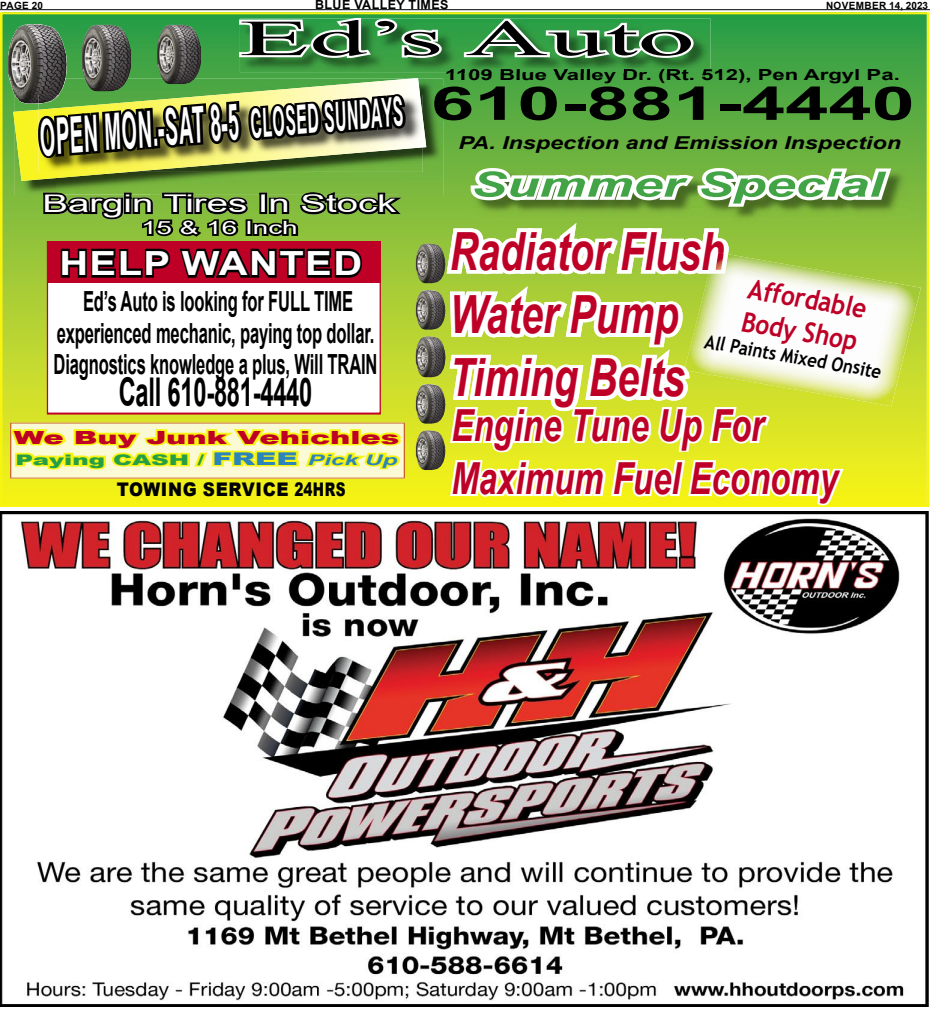
<style>
.page{position:relative;width:930px;height:1013px;background:#fff}
.page>*{position:absolute;margin:0;border:0;box-sizing:border-box;transform-origin:0 0}
.t1{font:italic 700 52.62px/63.2px "Arial";color:#be0027;scale:.75 1}
.t2{font:italic 700 50.5px "Arial";color:#fff;scale:.39 1}
.t3{font:50.5px "Times New Roman";color:#000;scale:2.27 1}
.t4{font:700 46.38px "Arial";color:#000;scale:1.67 1}
.t5{font:italic 700 44.25px/53px "Arial";color:#be0027;scale:.75 1}
.t6{font:700 39.62px "Arial";letter-spacing:-.01em;color:#000;scale:.6 1}
.t7{font:italic 700 34.88px "Arial";color:#42a446;scale:1.52 1}
.t8{font:700 33.25px "Arial";letter-spacing:.035em;color:#fff;scale:1.2 1}
.t9{font:700 27.75px/31.8px "Arial";letter-spacing:-.01em;color:#000;text-align:center;scale:.6 1}
.t10{font:700 27.62px/33.2px "Trebuchet MS";color:#be0027;scale:.87 1}
.t11{font:25px "Arial";color:#fff;scale:1.53 1}
.t12{font:700 19.12px "Trebuchet MS";color:#000;scale:.87 1}
.t13{font:900 18.75px "Arial";letter-spacing:.035em;color:#000;scale:.9 1}
.t14{font:18.25px "Arial";color:#fff;scale:1.53 1}
.t15{font:900 18.12px "Arial";color:#be0027;scale:1.68 1}
.t16{font:italic 700 17.75px "Arial";color:#000;scale:1.31 1}
.t17{font:700 15.25px "Arial";color:#000;scale:1.45 1}
.t18{font:900 14.5px "Arial";color:#259e46;scale:1.68 1}
.t19{font:700 12.5px "Arial";letter-spacing:.035em;color:#000}
.t20{font:700 10px "Arial";letter-spacing:.035em;color:#000}
.s1{font-size:40.25px}
.s2{font-size:17.5px;color:#2b85ba}
.s3{font-weight:700;font-style:italic;color:#2b85ba}
</style>
<div class="page">
<hr style="left:0;top:9px;width:930px;height:1px;background:#000">
<img style="left:1px;top:511px;width:928px;height:495px">
<svg style="left:0;top:12px;width:929px;height:494px;background:#9ecb31"></svg>
<img style="left:896px;top:168px;width:11px;height:53px">
<img style="left:896px;top:254px;width:25px;height:152px">
<svg style="left:8px;top:12px;width:888px;height:494px"></svg>
<img style="left:81px;top:24px;width:50px;height:68px">
<img style="left:157px;top:24px;width:44px;height:61px">
<p class="t20" style="left:0;top:-2px;width:44px">PAGE 20</p>
<p class="t19" style="left:315px;top:-4px;width:135px">BLUE VALLEY TIMES</p>
<p class="t20" style="left:826px;top:-2px;width:104px">NOVEMBER 14, 2023</p>
<p class="t3" style="left:239px;top:3px;width:202px">Ed’s Auto</p>
<p class="t17" style="left:456px;top:64px;width:308px">109 Blue Valley Dr. (Rt. 512), Pen Argyl Pa.</p>
<p class="t2" style="left:37px;top:105px;width:935px;rotate:-5deg">OPEN MON.-SAT 8-5 <span class="s1">CLOSED SUNDAYS</span></p>
<p class="t11" style="left:42px;top:186px;width:233px">Bargin Tires In Stock</p>
<p class="t14" style="left:141px;top:215px;width:104px">15 &amp; 16 Inch</p>
<p class="t8" style="left:59px;top:240px;width:254px">HELP WANTED</p>
<p class="t9" style="left:54px;top:285px;width:541px">Ed’s Auto is looking for FULL TIME experienced mechanic, paying top dollar.<br>Diagnostics knowledge a plus, Will TRAIN</p>
<p class="t6" style="left:119px;top:364px;width:324px">Call 610-881-4440</p>
<p class="t15" style="left:14px;top:424px;width:231px">We Buy Junk Vehichles</p>
<p class="t18" style="left:16px;top:449px;width:229px">Paying CASH / <span class="s2">FREE</span> <span class="s3">Pick Up</span></p>
<p class="t13" style="left:117px;top:476px;width:255px">TOWING SERVICE 24HRS</p>
<p class="t4" style="left:431px;top:71px;width:291px">610-881-4440</p>
<p class="t16" style="left:458px;top:131px;width:339px">PA. Inspection and Emission Inspection</p>
<p class="t7" style="left:471px;top:161px;width:273px">Summer Special</p>
<p class="t1" style="left:450px;top:221px;width:368px">Radiator Flush<br>Water Pump<br>Timing Belts</p>
<p class="t10" style="left:750px;top:272px;width:140px;rotate:10deg">Affordable<br>Body Shop</p>
<p class="t12" style="left:707px;top:329px;width:207px;rotate:10deg">All Paints Mixed Onsite</p>
<p class="t5" style="left:451px;top:400px;width:517px">Engine Tune Up For<br>Maximum Fuel Economy</p>
</div>
